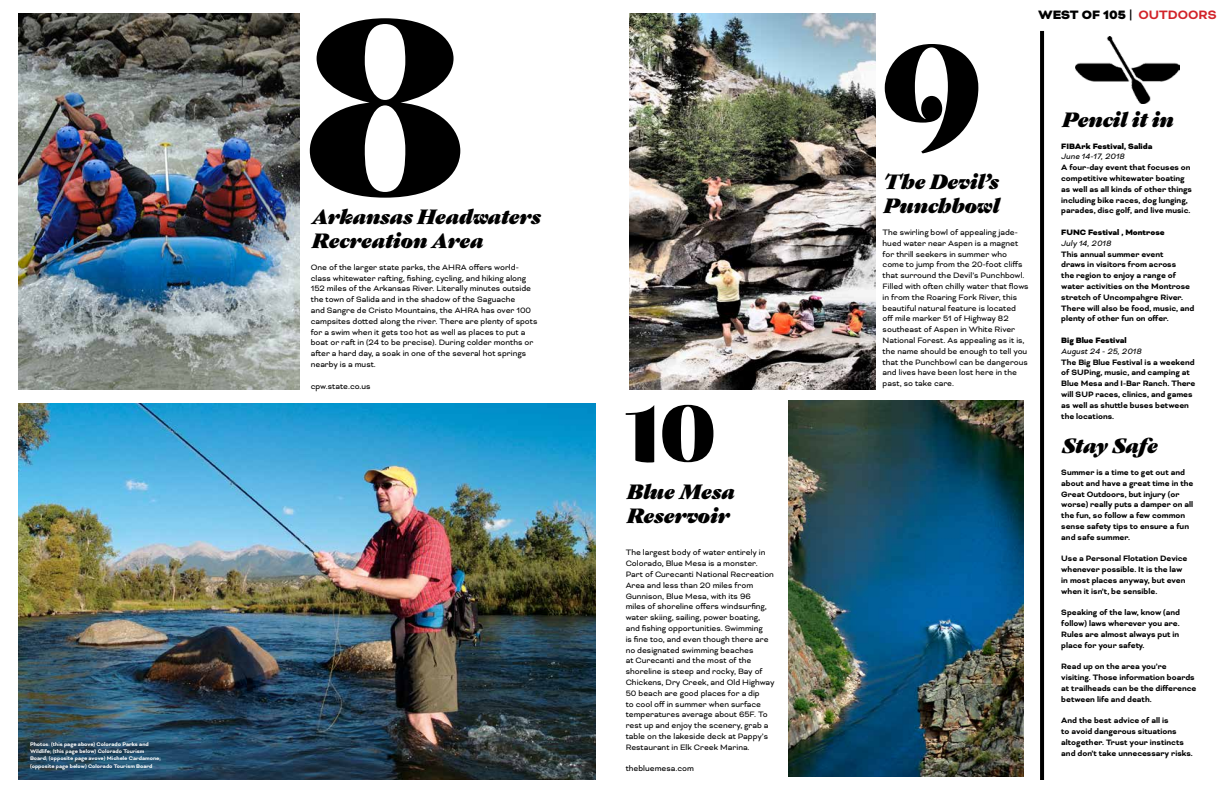
<style>
.page{position:relative;width:1224px;height:792px;background:#fff}
.page>*{position:absolute;margin:0;border:0;box-sizing:border-box;transform-origin:0 0}
.t1{font:302.5px "Kari Display Pro";color:#000;scale:.83 1}
.t2{font:181.5px "Kari Display Pro";color:#000;scale:.83 1}
.t3{font:96.8px "Kari Display Pro";color:#000;scale:.83 1}
.t4{font:italic 20px/24px "Gastromond";color:#000}
.t5{font:900 14px "Bicyclette";color:#000}
.t6{font:9px/10.8px "Bicyclette";color:#000}
.t7{font:700 9px/10.8px "Bicyclette";color:#000}
.t8{font:900 9px "Bicyclette";color:#000}
.t9{font:italic 9px "Bicyclette";color:#000}
.t10{font:700 6px/7.2px "Bicyclette";color:#fff}
.s1{font-weight:700}
.s2{font-weight:700;color:#d2232a}
</style>
<div class="page">
<img style="left:18px;top:404px;width:577px;height:376px">
<img style="left:18px;top:14px;width:282px;height:376px">
<img style="left:789px;top:401px;width:235px;height:376px">
<svg style="left:1040px;top:31px;width:4px;height:749px;background:#030303"></svg>
<img style="left:1076px;top:36px;width:104px;height:68px">
<img style="left:630px;top:14px;width:245px;height:376px">
<p class="t10" style="left:30px;top:741px;width:132px">Photos: (this page above) Colorado Parks and Wildlife; (this page below) Colorado Tourism Board; (opposite page avove) Michele Cardamone; (opposite page below) Colorado Tourism Board</p>
<h1 class="t1" style="left:305px;top:-95px;width:195px">8</h1>
<h3 class="t4" style="left:311px;top:203px;width:230px">Arkansas Headwaters<br>Recreation Area</h3>
<p class="t6" style="left:311px;top:262px;width:228px">One of the larger state parks, the AHRA offers world&shy;class whitewater rafting, fishing, cycling, and hiking along 152 miles of the Arkansas River. Literally minutes outside the town of Salida and in the shadow of the Saguache<br>and Sangre de Cristo Mountains, the AHRA has over 100 campsites dotted along the river. There are plenty of spots for a swim when it gets too hot as well as places to put a boat or raft in (24 to be precise). During colder months or after a hard day, a soak in one of the several hot springs nearby is a must.</p>
<p class="t6" style="left:311px;top:380px;width:61px">cpw.state.co.us</p>
<h3 class="t3" style="left:626px;top:369px;width:110px">10</h3>
<h3 class="t4" style="left:626px;top:478px;width:109px">Blue Mesa<br>Reservoir</h3>
<p class="t6" style="left:626px;top:547px;width:150px">The largest body of water entirely in Colorado, Blue Mesa is a monster.<br>Part of Curecanti National Recreation Area and less than 20 miles from Gunnison, Blue Mesa, with its 96<br>miles of shoreline offers windsurfing, water skiing, sailing, power boating, and fishing opportunities. Swimming<br>is fine too, and even though there are no designated swimming beaches<br>at Curecanti and the most of the shoreline is steep and rocky, Bay of Chickens, Dry Creek, and Old Highway 50 beach are good places for a dip<br>to cool off in summer when surface temperatures average about 65F. To rest up and enjoy the scenery, grab a table on the lakeside deck at Pappy’s Restaurant in Elk Creek Marina.</p>
<p class="t6" style="left:626px;top:763px;width:70px">thebluemesa.com</p>
<h2 class="t2" style="left:880px;top:-24px;width:125px">9</h2>
<h3 class="t4" style="left:883px;top:168px;width:117px">The Devil’s<br>Punchbowl</h3>
<p class="t6" style="left:883px;top:227px;width:148px">The swirling bowl of appealing jade&shy;hued water near Aspen is a magnet for thrill seekers in summer who come to jump from the 20-foot cliffs that surround the Devil’s Punchbowl.<br>Filled with often chilly water that flows in from the Roaring Fork River, this beautiful natural feature is located off mile marker 51 of Highway 82 southeast of Aspen in White River National Forest. As appealing as it is, the name should be enough to tell you that the Punchbowl can be dangerous and lives have been lost here in the past, so take care.</p>
<h3 class="t5" style="left:1038px;top:7px;width:180px">WEST OF 105 <span class="s1">|</span> <span class="s2">OUTDOORS</span></h3>
<h3 class="t4" style="left:1061px;top:106px;width:113px">Pencil it in</h3>
<p class="t8" style="left:1061px;top:141px;width:93px">FIBArk Festival, Salida</p>
<p class="t9" style="left:1061px;top:151px;width:65px">June 14-17, 2018</p>
<p class="t7" style="left:1061px;top:162px;width:132px">A four-day event that focuses on competitive whitewater boating as well as all kinds of other things including bike races, dog lunging, parades, disc golf, and live music.</p>
<p class="t8" style="left:1061px;top:227px;width:105px">FUNC Festival , Montrose</p>
<p class="t9" style="left:1061px;top:238px;width:51px">July 14, 2018</p>
<p class="t7" style="left:1061px;top:249px;width:135px">This annual summer event<br>draws in visitors from across<br>the region to enjoy a range of water activities on the Montrose stretch of Uncompahgre River.<br>There will also be food, music, and plenty of other fun on offer.</p>
<p class="t8" style="left:1061px;top:335px;width:67px">Big Blue Festival</p>
<p class="t9" style="left:1061px;top:346px;width:82px">August 24 - 25, 2018</p>
<p class="t7" style="left:1061px;top:357px;width:136px">The Big Blue Festival is a weekend of SUPing, music, and camping at<br>Blue Mesa and I-Bar Ranch. There will SUP races, clinics, and games as well as shuttle buses between the locations.</p>
<h3 class="t4" style="left:1061px;top:432px;width:98px">Stay Safe</h3>
<p class="t7" style="left:1061px;top:467px;width:134px">Summer is a time to get out and about and have a great time in the<br>Great Outdoors, but injury (or worse) really puts a damper on all the fun, so follow a few common sense safety tips to ensure a fun and safe summer.</p>
<p class="t7" style="left:1061px;top:553px;width:128px">Use a Personal Flotation Device whenever possible. It is the law in most places anyway, but even when it isn’t, be sensible.</p>
<p class="t7" style="left:1061px;top:607px;width:120px;text-align:justify">Speaking of the law, know (and follow) laws wherever you are.<br>Rules are almost always put in place for your safety.</p>
<p class="t7" style="left:1061px;top:661px;width:136px">Read up on the area you’re visiting. Those information boards at trailheads can be the difference between life and death.</p>
<p class="t7" style="left:1061px;top:715px;width:133px">And the best advice of all is<br>to avoid dangerous situations altogether. Trust your instincts and don’t take unnecessary risks.</p>
</div>
